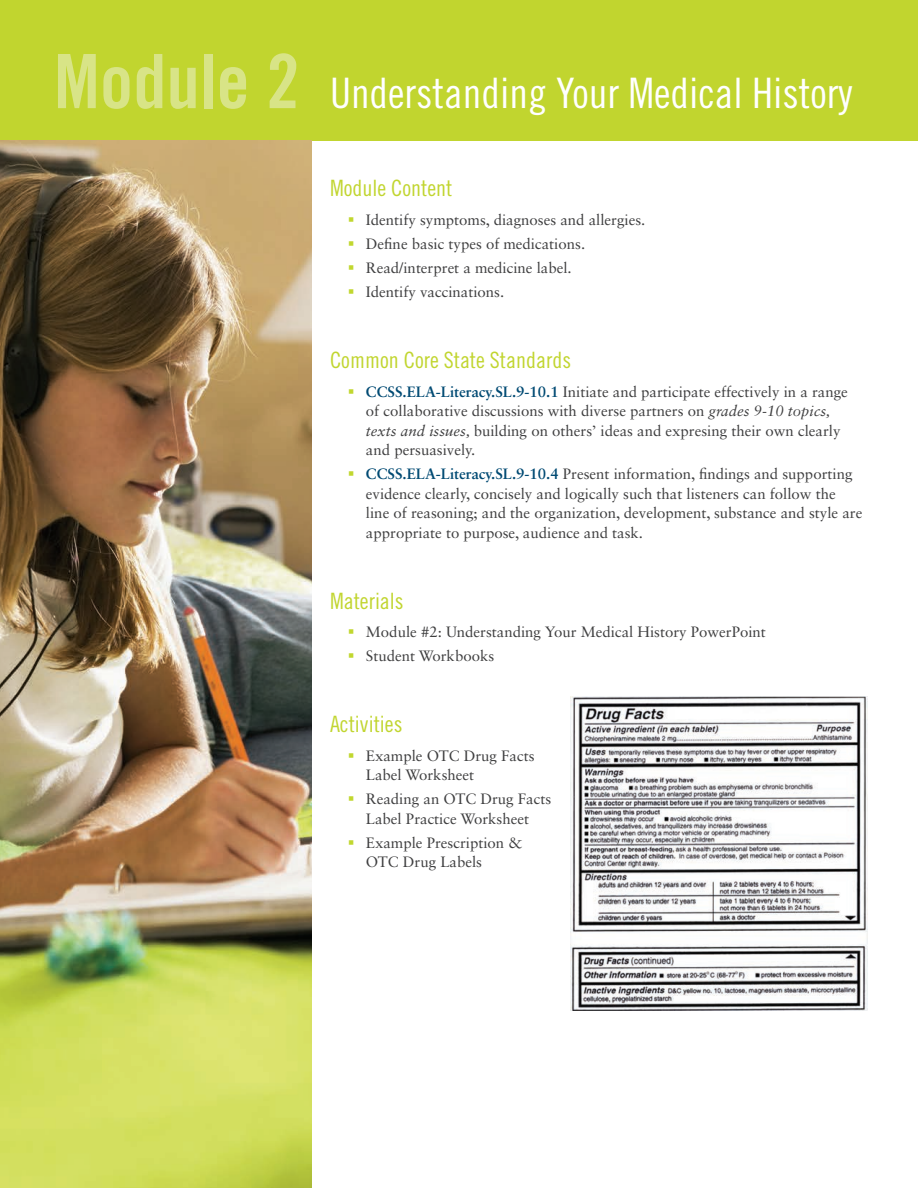
<style>
.page{position:relative;width:918px;height:1188px;background:#fff}
.page>*{position:absolute;margin:0;border:0;box-sizing:border-box;transform-origin:0 0}
.t1{font:42px "Trade Gothic LT Std Cn 18";color:#fff}
.t2{font:22.5px "Trade Gothic LT Std Cn 18";color:#c1d52f}
.t3{font:15px/19.5px "Sabon LT Std";color:#3e3e3f}
.s1{font-family:"Trade Gothic LT Std Bd Cn 20";font-size:75px;color:#d8e487}
.s2{color:#c1d72f}
.s3{font-weight:700;color:#004a73}
.s4{font-style:italic}
</style>
<div class="page">
<div style="left:0;top:0;width:918px;height:140px;background:#c1d52f"></div>
<img style="left:570px;top:696px;width:297px;height:314px">
<img style="left:0;top:140px;width:312px;height:1048px">
<h1 class="t1" style="left:54px;top:68px;width:800px"><span class="s1">Module 2</span> Understanding Your Medical History</h1>
<h2 class="t2" style="left:330px;top:175px;width:124px">Module Content</h2>
<p class="t3" style="left:348px;top:210px;width:299px"><span class="s2">▪</span> Identify symptoms, diagnoses and allergies.</p>
<p class="t3" style="left:348px;top:234px;width:239px"><span class="s2">▪</span> Define basic types of medications.</p>
<p class="t3" style="left:348px;top:258px;width:225px"><span class="s2">▪</span> Read/interpret a medicine label.</p>
<p class="t3" style="left:348px;top:282px;width:158px"><span class="s2">▪</span> Identify vaccinations.</p>
<h2 class="t2" style="left:330px;top:347px;width:243px">Common Core State Standards</h2>
<p class="t3" style="left:366px;top:381px;width:483px;text-indent:-18px"><span class="s2">▪</span> <span class="s3">CCSS.ELA-Literacy.SL.9-10.1</span> Initiate and participate effectively in a range of collaborative discussions with diverse partners on <span class="s4">grades 9-10 topics, texts and issues,</span> building on others’ ideas and expresing their own clearly and persuasively.</p>
<p class="t3" style="left:366px;top:464px;width:498px;text-indent:-18px"><span class="s2">▪</span> <span class="s3">CCSS.ELA-Literacy.SL.9-10.4</span> Present information, findings and supporting evidence clearly, concisely and logically such that listeners can follow the line of reasoning; and the organization, development, substance and style are appropriate to purpose, audience and task.</p>
<h2 class="t2" style="left:330px;top:587px;width:75px">Materials</h2>
<p class="t3" style="left:348px;top:622px;width:419px"><span class="s2">▪</span> Module #2: Understanding Your Medical History PowerPoint</p>
<p class="t3" style="left:348px;top:646px;width:148px"><span class="s2">▪</span> Student Workbooks</p>
<h2 class="t2" style="left:330px;top:711px;width:74px">Activities</h2>
<p class="t3" style="left:366px;top:746px;width:170px;text-indent:-18px"><span class="s2">▪</span> Example OTC Drug Facts<br>Label Worksheet</p>
<p class="t3" style="left:348px;top:789px;width:205px;text-align:center"><span class="s2">▪</span> Reading an OTC Drug Facts<br>Label Practice Worksheet</p>
<p class="t3" style="left:366px;top:833px;width:158px;text-indent:-18px"><span class="s2">▪</span> Example Prescription &amp;<br>OTC Drug Labels</p>
</div>
